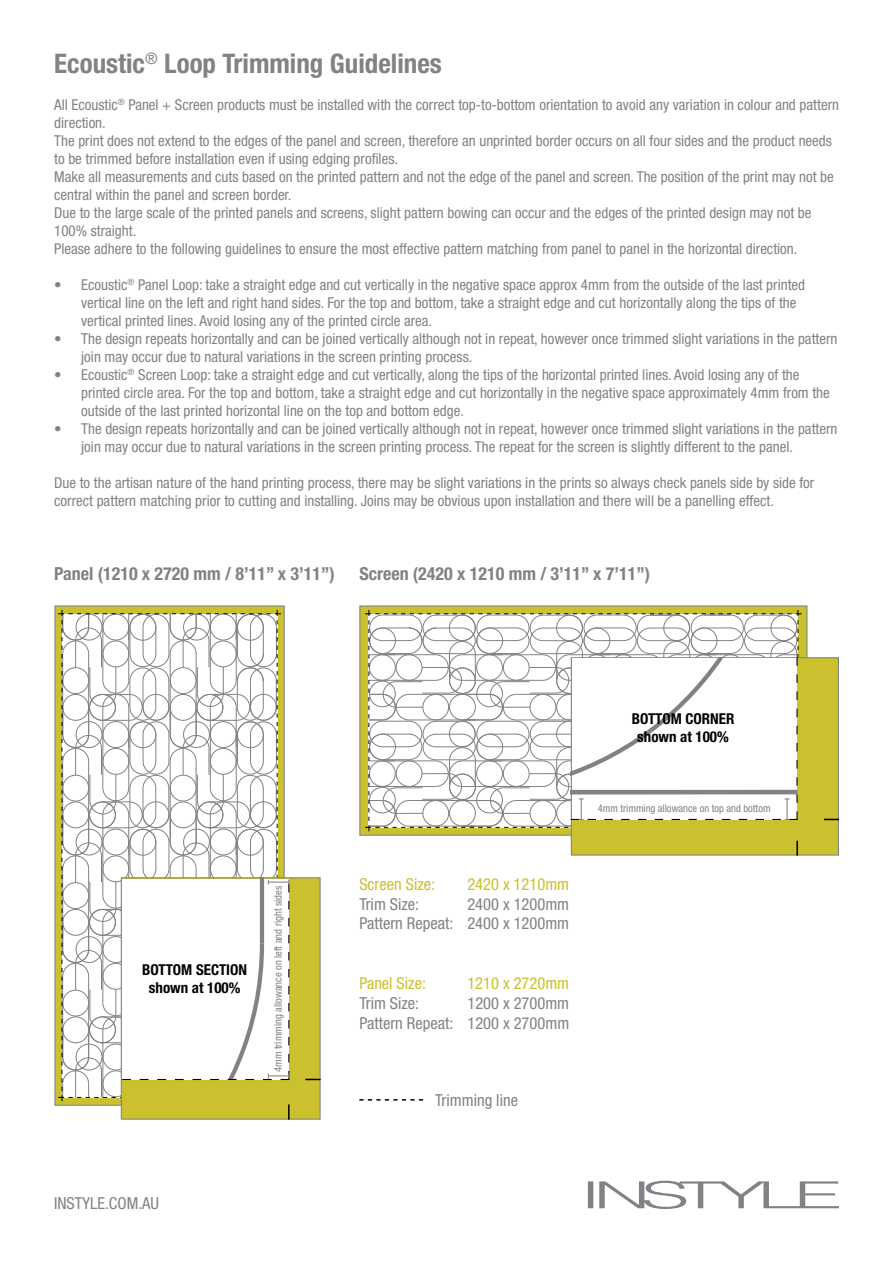
<style>
.page{position:relative;width:893px;height:1263px;background:#fff}
.page>*{position:absolute;margin:0;border:0;box-sizing:border-box;transform-origin:0 0}
.t1{font:700 condensed 27px "Helvetica Neue LT Std";color:#808285}
.t2{font:700 condensed 18px "Helvetica Neue LT Std";color:#808285}
.t3{font:condensed 16.5px/19.8px "Helvetica Neue LT Std";color:#808285;text-align:right}
.t4{font:condensed 16.5px "Helvetica Neue LT Std";color:#cbc02d}
.t5{font:condensed 15px/18px "Helvetica Neue LT Std";color:#808285}
.t6{font:700 condensed 15px/18px "Helvetica Neue LT Std";color:#000;text-align:center}
.t7{font:condensed 10.5px "Helvetica Neue LT Std";color:#808285}
</style>
<div class="page">
<svg style="left:588px;top:1181px;width:251px;height:28px"></svg>
<svg style="left:359px;top:1099px;width:64px;height:1px"></svg>
<div style="left:54px;top:605px;width:231px;height:501px;background:#cbc02d;border:1px solid #808285"></div>
<div style="left:359px;top:605px;width:448px;height:231px;background:#cbc02d;border:1px solid #808285"></div>
<div style="left:121px;top:877px;width:200px;height:243px;background:#cbc02d;border:1px solid #808285"></div>
<svg style="left:305px;top:1079px;width:16px;height:1px"></svg>
<div style="left:571px;top:657px;width:268px;height:198px;background:#cbc02d;border:1px solid #808285"></div>
<svg style="left:796px;top:841px;width:2px;height:14px"></svg>
<svg style="left:824px;top:819px;width:15px;height:1px"></svg>
<svg style="left:365px;top:610px;width:437px;height:221px;background:#ebeae1"></svg>
<svg style="left:58px;top:610px;width:232px;height:510px"></svg>
<h1 class="t1" style="left:54px;top:47px;width:389px">Ecoustic<sup>®</sup> Loop Trimming Guidelines</h1>
<p class="t5" style="left:54px;top:95px;width:786px">All Ecoustic<sup>®</sup> Panel + Screen products must be installed with the correct top-to-bottom orientation to avoid any variation in colour and pattern direction.<br>The print does not extend to the edges of the panel and screen, therefore an unprinted border occurs on all four sides and the product needs to be trimmed before installation even if using edging profiles.<br>Make all measurements and cuts based on the printed pattern and not the edge of the panel and screen. The position of the print may not be central within the panel and screen border.<br>Due to the large scale of the printed panels and screens, slight pattern bowing can occur and the edges of the printed design may not be 100% straight.<br>Please adhere to the following guidelines to ensure the most effective pattern matching from panel to panel in the horizontal direction.</p>
<p class="t5" style="left:81px;top:275px;width:725px;text-indent:-27px">• Ecoustic<sup>®</sup> Panel Loop: take a straight edge and cut vertically in the negative space approx 4mm from the outside of the last printed vertical line on the left and right hand sides. For the top and bottom, take a straight edge and cut horizontally along the tips of the vertical printed lines. Avoid losing any of the printed circle area.</p>
<p class="t5" style="left:81px;top:329px;width:758px;text-indent:-27px">• The design repeats horizontally and can be joined vertically although not in repeat, however once trimmed slight variations in the pattern join may occur due to natural variations in the screen printing process.</p>
<p class="t5" style="left:81px;top:365px;width:750px;text-indent:-27px">• Ecoustic<sup>®</sup> Screen Loop: take a straight edge and cut vertically, along the tips of the horizontal printed lines. Avoid losing any of the printed circle area. For the top and bottom, take a straight edge and cut horizontally in the negative space approximately 4mm from the outside of the last printed horizontal line on the top and bottom edge.</p>
<p class="t5" style="left:81px;top:419px;width:758px;text-indent:-27px">• The design repeats horizontally and can be joined vertically although not in repeat, however once trimmed slight variations in the pattern join may occur due to natural variations in the screen printing process. The repeat for the screen is slightly different to the panel.</p>
<p class="t5" style="left:54px;top:473px;width:762px">Due to the artisan nature of the hand printing process, there may be slight variations in the prints so always check panels side by side for correct pattern matching prior to cutting and installing. Joins may be obvious upon installation and there will be a panelling effect.</p>
<p class="t2" style="left:54px;top:563px;width:282px">Panel (1210 x 2720 mm / 8’11” x 3’11”)</p>
<p class="t2" style="left:359px;top:563px;width:292px">Screen (2420 x 1210 mm / 3’11” x 7’11”)</p>
<p class="t6" style="left:632px;top:709px;width:104px">BOTTOM CORNER shown at 100%</p>
<p class="t6" style="left:142px;top:961px;width:106px">BOTTOM SECTION shown at 100%</p>
<p class="t7" style="left:272px;top:1072px;width:188px;rotate:-90deg">4mm trimming allowance on left and right sides</p>
<p class="t3" style="left:54px;top:1193px;width:107px">INSTYLE.COM.AU</p>
<p class="t4" style="left:359px;top:874px;width:77px">Screen Size:</p>
<p class="t4" style="left:467px;top:874px;width:103px">2420 x 1210mm</p>
<p class="t3" style="left:359px;top:894px;width:61px">Trim Size:</p>
<p class="t3" style="left:359px;top:894px;width:211px">2400 x 1200mm<br>Pattern Repeat: 2400 x 1200mm</p>
<p class="t4" style="left:359px;top:974px;width:68px">Panel Size:</p>
<p class="t4" style="left:467px;top:974px;width:103px">1210 x 2720mm</p>
<p class="t3" style="left:359px;top:993px;width:61px">Trim Size:</p>
<p class="t3" style="left:359px;top:993px;width:211px">1200 x 2700mm<br>Pattern Repeat: 1200 x 2700mm</p>
<p class="t3" style="left:435px;top:1090px;width:84px">Trimming line</p>
<p class="t7" style="left:598px;top:803px;width:174px">4mm trimming allowance on top and bottom</p>
</div>
